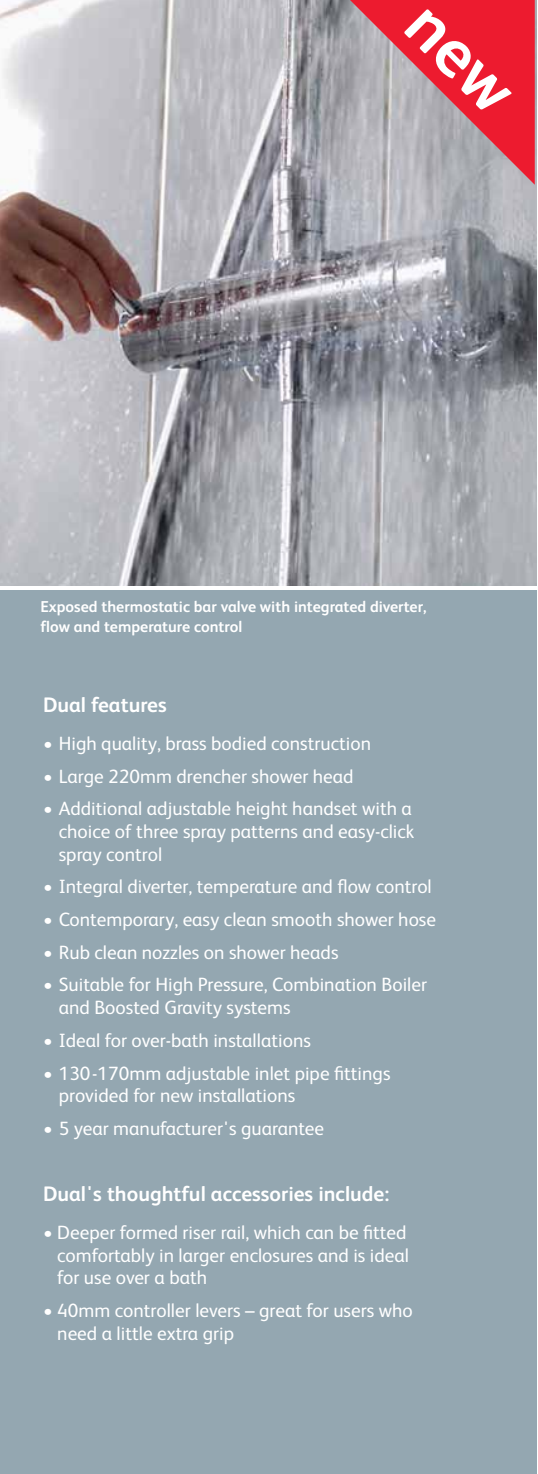
<style>
.page{position:relative;width:538px;height:1474px;background:#fff}
.page>*{position:absolute;margin:0;border:0;box-sizing:border-box;transform-origin:0 0}
.t1{font:700 21px "FS Albert";color:#fff}
.t2{font:19.25px/22.8px "FS Albert";color:#fff}
.t3{font:700 15.75px/19.2px "FS Albert";color:#fff}
</style>
<div class="page">
<div style="left:0;top:590px;width:536px;height:883px;background:#94a7b1"></div>
<img style="left:0;top:0;width:536px;height:585px">
<svg style="left:350px;top:0;width:185px;height:185px;background:#c57f89"></svg>
<svg style="left:404px;top:9px;width:108px;height:101px"></svg>
<p class="t3" style="left:41px;top:597px;width:387px">Exposed thermostatic bar valve with integrated diverter, flow and temperature control</p>
<p class="t1" style="left:43px;top:692px;width:125px">Dual features</p>
<p class="t2" style="left:43px;top:731px;width:329px">• High quality, brass bodied construction</p>
<p class="t2" style="left:43px;top:764px;width:312px">• Large 220mm drencher shower head</p>
<p class="t2" style="left:59px;top:797px;width:357px;text-indent:-16px">• Additional adjustable height handset with a choice of three spray patterns and easy-click spray control</p>
<p class="t2" style="left:43px;top:875px;width:390px">• Integral diverter, temperature and flow control</p>
<p class="t2" style="left:43px;top:908px;width:394px">• Contemporary, easy clean smooth shower hose</p>
<p class="t2" style="left:43px;top:940px;width:297px">• Rub clean nozzles on shower heads</p>
<p class="t2" style="left:59px;top:973px;width:370px;text-indent:-16px">• Suitable for High Pressure, Combination Boiler and Boosted Gravity systems</p>
<p class="t2" style="left:43px;top:1028px;width:269px">• Ideal for over-bath installations</p>
<p class="t2" style="left:59px;top:1061px;width:333px;text-indent:-16px">• 130-170mm adjustable inlet pipe fittings provided for new installations</p>
<p class="t2" style="left:43px;top:1116px;width:282px">• 5 year manufacturer's guarantee</p>
<p class="t1" style="left:43px;top:1181px;width:348px">Dual's thoughtful accessories include:</p>
<p class="t2" style="left:57px;top:1220px;width:353px;text-indent:-14px">• Deeper formed riser rail, which can be fitted comfortably in larger enclosures and is ideal for use over a bath</p>
<p class="t2" style="left:57px;top:1298px;width:357px;text-indent:-14px">• 40mm controller levers – great for users who need a little extra grip</p>
</div>
